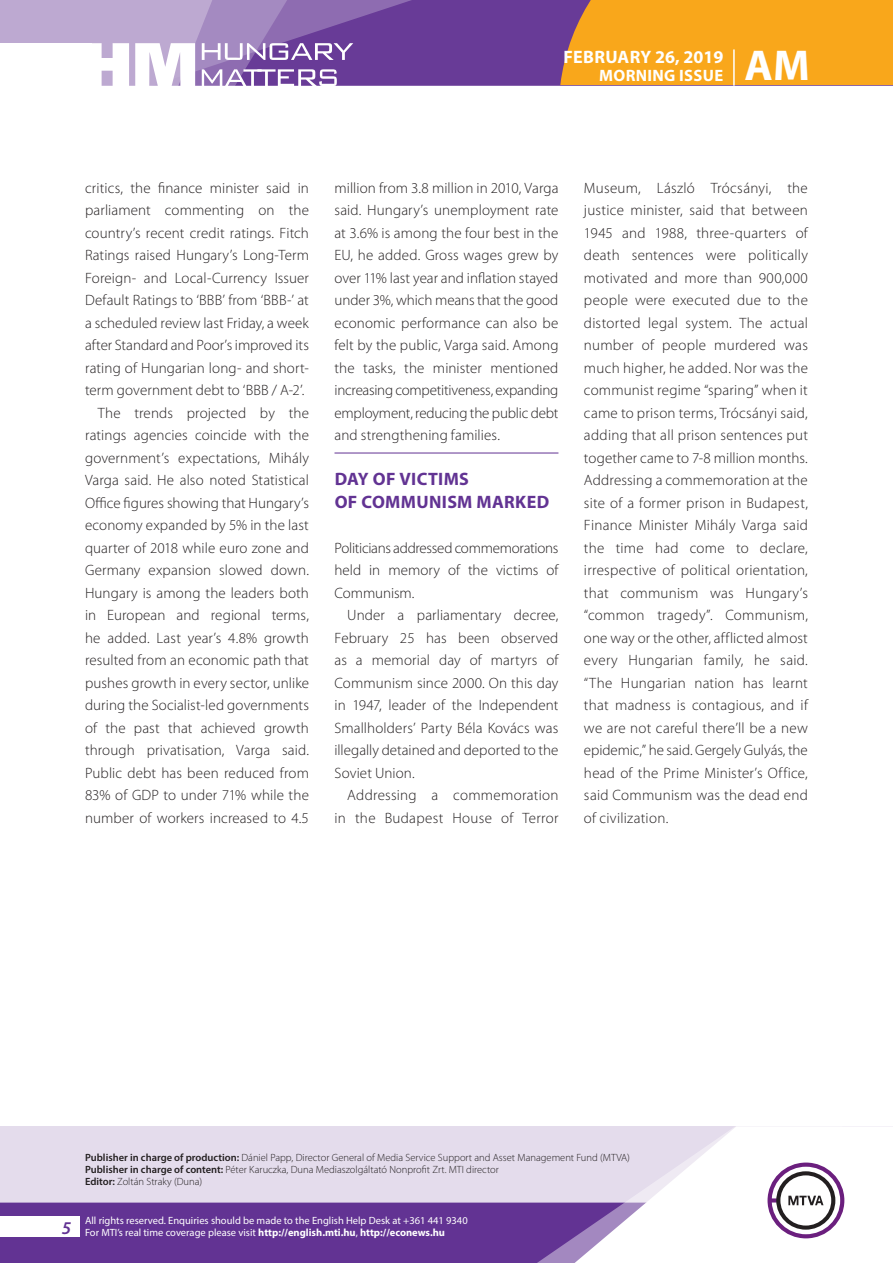
<style>
.page{position:relative;width:893px;height:1263px;background:#fff}
.page>*{position:absolute;margin:0;border:0;box-sizing:border-box;transform-origin:0 0}
.t1{font:700 43.35px "Myriad Pro";color:#fff}
.t2{font:700 18px/22.5px "Myriad Pro";letter-spacing:.015em;color:#623393}
.t3{font:700 18px "Myriad Pro";color:#fff}
.t4{font:700 16.5px "Myriad Pro";letter-spacing:.02em;color:#fff}
.t5{font:300 15px/22.5px "Myriad Pro";letter-spacing:.005em;color:#231f20;text-align:justify}
.t6{font:300 10.5px/12px "Myriad Pro";color:#231f20}
.t7{font:10.5px/12px "Myriad Pro";color:#fff}
.s1{font-weight:600}
.s2{font-weight:700}
</style>
<div class="page">
<div style="left:0;top:1126px;width:893px;height:137px;background:#e4dcec"></div>
<div style="left:0;top:1202px;width:506px;height:61px;background:#623393"></div>
<svg style="left:506px;top:1202px;width:69px;height:61px;fill:#623393"></svg>
<svg style="left:575px;top:1126px;width:318px;height:137px"></svg>
<div style="left:0;top:1216px;width:79px;height:20px;background:#fff"></div>
<div style="left:0;top:0;width:893px;height:85px;background:#683b97"></div>
<div style="left:560px;top:0;width:333px;height:85px;background:#f9a71b"></div>
<hr style="left:733px;top:49px;width:2px;height:37px;background:#fff">
<svg style="left:0;top:0;width:479px;height:86px"></svg>
<hr style="left:334px;top:453px;width:224px;height:1px;background:#623393">
<p class="t3" style="left:563px;top:45px;width:161px">FEBRUARY 26, 2019</p>
<p class="t4" style="left:599px;top:65px;width:125px">MORNING ISSUE</p>
<h1 class="t1" style="left:745px;top:37px;width:67px">AM</h1>
<p class="t5" style="left:85px;top:176px;width:225px;text-align:right">critics, the finance minister said in parliament commenting on the country’s recent credit ratings. Fitch Ratings raised Hungary’s Long-Term Foreign- and Local-Currency Issuer Default Ratings to ‘BBB’ from ‘BBB-’ at a scheduled review last Friday, a week after Standard and Poor’s improved its rating of Hungarian long- and short&shy;term government debt to ‘BBB / A-2’.<br>The trends projected by the ratings agencies coincide with the government’s expectations, Mihály Varga said. He also noted Statistical Office figures showing that Hungary’s economy expanded by 5% in the last quarter of 2018 while euro zone and Germany expansion slowed down.<br>Hungary is among the leaders both in European and regional terms, he added. Last year’s 4.8% growth resulted from an economic path that pushes growth in every sector, unlike during the Socialist-led governments of the past that achieved growth through privatisation, Varga said.<br>Public debt has been reduced from 83% of GDP to under 71% while the number of workers increased to 4.5</p>
<p class="t5" style="left:334px;top:176px;width:225px">million from 3.8 million in 2010, Varga said. Hungary’s unemployment rate at 3.6% is among the four best in the EU, he added. Gross wages grew by over 11% last year and inflation stayed under 3%, which means that the good economic performance can also be felt by the public, Varga said. Among the tasks, the minister mentioned increasing competitiveness, expanding employment, reducing the public debt and strengthening families.</p>
<p class="t2" style="left:335px;top:467px;width:115px">DAY OF VICTIMS<br>OF COMMUNISM</p>
<p class="t2" style="left:476px;top:490px;width:14px">MAR</p>
<p class="t2" style="left:515px;top:490px;width:36px">KED</p>
<p class="t5" style="left:334px;top:536px;width:225px">Politicians addressed commemorations held in memory of the victims of Communism.</p>
<p class="t5" style="left:334px;top:604px;width:225px;text-indent:13px">Under a parliamentary decree, February 25 has been observed as a memorial day of martyrs of Communism since 2000. On this day in 1947, leader of the Independent Smallholders’ Party Béla Kovács was illegally detained and deported to the Soviet Union.</p>
<p class="t5" style="left:334px;top:784px;width:225px;text-align:right">Addressing a commemoration in the Budapest House of Terror</p>
<p class="t5" style="left:584px;top:176px;width:225px">Museum, László Trócsányi, the justice minister, said that between 1945 and 1988, three-quarters of death sentences were politically motivated and more than 900,000 people were executed due to the distorted legal system. The actual number of people murdered was much higher, he added. Nor was the communist regime “sparing” when it came to prison terms, Trócsányi said, adding that all prison sentences put together came to 7-8 million months.<br>Addressing a commemoration at the site of a former prison in Budapest, Finance Minister Mihály Varga said the time had come to declare, irrespective of political orientation, that communism was Hungary’s “common tragedy”. Communism, one way or the other, afflicted almost every Hungarian family, he said. “The Hungarian nation has learnt that madness is contagious, and if we are not careful there’ll be a new epidemic,” he said. Gergely Gulyás, the head of the Prime Minister’s Office, said Communism was the dead end of civilization.</p>
<p class="t6" style="left:85px;top:1151px;width:546px"><span class="s1">Publisher in charge of production:</span> Dániel Papp, Director General of Media Service Support and Asset Management Fund (MTVA)<br><span class="s1">Publisher in charge of content:</span> Péter Karuczka, Duna Mediaszolgáltató Nonprofit Zrt. MTI director<br><span class="s1">Editor:</span> Zoltán Straky (Duna)</p>
<p class="t7" style="left:62px;top:1214px;width:407px;text-indent:23px">All rights reserved. Enquiries should be made to the English Help Desk at +361 441 9340<br><sup>5</sup> For MTI’s real time coverage please visit <span class="s2">HTTP://ENGLISH.MTI.HU</span>, <span class="s2">HTTP://ECONEWS.HU</span></p>
</div>
